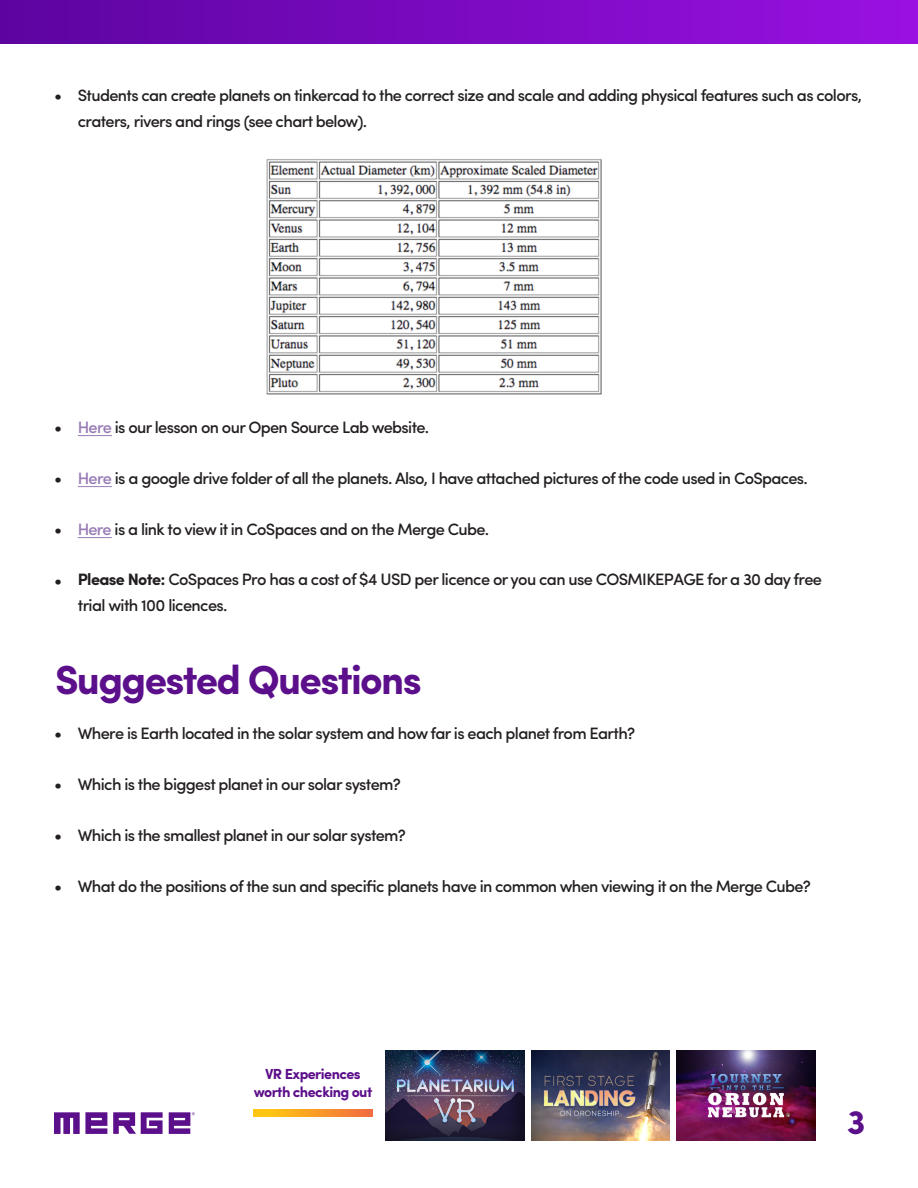
<style>
.page{position:relative;width:918px;height:1188px;background:#fff}
.page>*{position:absolute;margin:0;border:0;box-sizing:border-box;transform-origin:0 0}
.t1{font:700 40.8px "Sofia Pro";letter-spacing:-.04em;color:#5c0f8b}
.t2{font:700 34.2px "Sofia Pro";color:#5c0f8b}
.t3{font:500 16.5px/25.5px "Sofia Pro";letter-spacing:-.04em;color:#231f20}
.t4{font:700 16.5px "Sofia Pro";color:#231f20}
.t5{font:700 14.55px/17.9px "Sofia Pro";letter-spacing:-.04em;color:#5c0f8b;text-align:center}
.s1{color:#977ab5}
.s2{font-weight:700}
</style>
<div class="page">
<svg style="left:253px;top:1109px;width:120px;height:8px"></svg>
<svg style="left:54px;top:1112px;width:53px;height:22px"></svg>
<svg style="left:113px;top:1112px;width:50px;height:22px"></svg>
<svg style="left:169px;top:1112px;width:26px;height:22px"></svg>
<hr style="left:78px;top:537px;width:34px;height:1px;background:#977ab5">
<hr style="left:78px;top:486px;width:34px;height:1px;background:#977ab5">
<hr style="left:78px;top:435px;width:34px;height:1px;background:#977ab5">
<div style="left:0;top:0;width:918px;height:43px;background:linear-gradient(to right,#5c04a0,#9a11e2)"></div>
<img style="left:266px;top:159px;width:336px;height:236px">
<img style="left:531px;top:1050px;width:139px;height:90px">
<img style="left:677px;top:1050px;width:138px;height:90px">
<img style="left:386px;top:1050px;width:138px;height:90px">
<p class="t4" style="left:54px;top:83px;width:10px">•</p>
<p class="t3" style="left:78px;top:81px;width:786px">Students can create planets on tinkercad to the correct size and scale and adding physical features such as colors, craters, rivers and rings (see chart below).</p>
<p class="t4" style="left:54px;top:414px;width:10px">•</p>
<p class="t4" style="left:54px;top:465px;width:10px">•</p>
<p class="t4" style="left:54px;top:516px;width:10px">•</p>
<p class="t4" style="left:54px;top:567px;width:10px">•</p>
<p class="t3" style="left:78px;top:413px;width:353px"><span class="s1">Here</span> is our lesson on our Open Source Lab website.</p>
<p class="t3" style="left:78px;top:464px;width:732px"><span class="s1">Here</span> is a google drive folder of all the planets. Also, I have attached pictures of the code used in CoSpaces.</p>
<p class="t3" style="left:78px;top:515px;width:413px"><span class="s1">Here</span> is a link to view it in CoSpaces and on the Merge Cube.</p>
<p class="t3" style="left:78px;top:565px;width:746px;line-height:26.4px"><span class="s2">Please Note:</span> CoSpaces Pro has a cost of $4 USD per licence or you can use COSMIKEPAGE for a 30 day free trial with 100 licences.</p>
<h1 class="t1" style="left:55px;top:648px;width:368px">Suggested Questions</h1>
<p class="t4" style="left:54px;top:720px;width:10px">•</p>
<p class="t4" style="left:54px;top:771px;width:10px">•</p>
<p class="t4" style="left:54px;top:822px;width:10px">•</p>
<p class="t4" style="left:54px;top:873px;width:10px">•</p>
<p class="t3" style="left:78px;top:719px;width:559px">Where is Earth located in the solar system and how far is each planet from Earth?</p>
<p class="t3" style="left:78px;top:770px;width:325px">Which is the biggest planet in our solar system?</p>
<p class="t3" style="left:78px;top:821px;width:330px">Which is the smallest planet in our solar system?</p>
<p class="t3" style="left:78px;top:872px;width:735px">What do the positions of the sun and specific planets have in common when viewing it on the Merge Cube?</p>
<p class="t5" style="left:254px;top:1064px;width:120px">VR Experiences worth checking out</p>
<h2 class="t2" style="left:847px;top:1096px;width:20px">3</h2>
</div>
